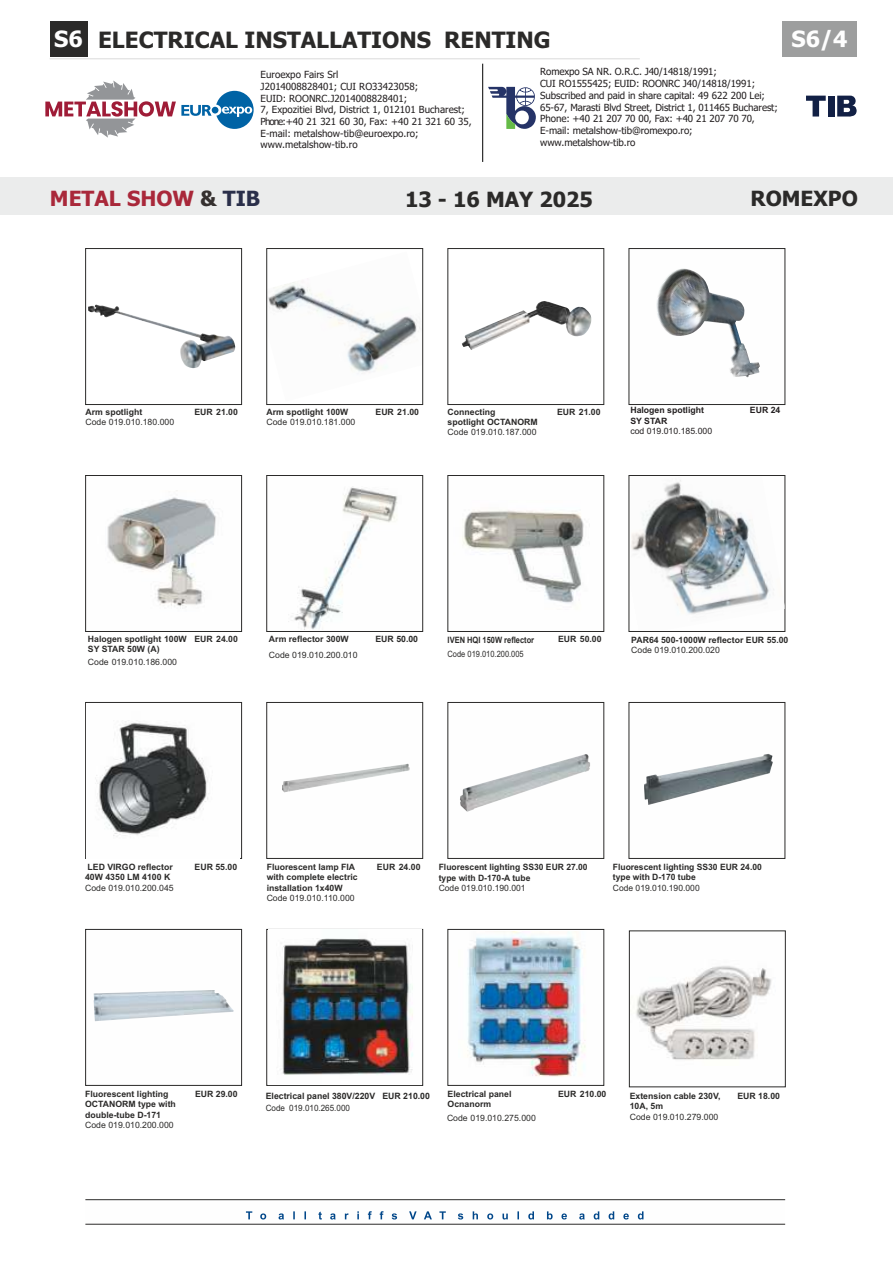
<style>
.page{position:relative;width:893px;height:1263px;background:#fff}
.page>*{position:absolute;margin:0;border:0;box-sizing:border-box;transform-origin:0 0}
.t1{font:700 22.5px "Tahoma";color:#2b2a29}
.t2{font:700 22.5px "Tahoma";color:#fefefe}
.t3{font:700 21px "Tahoma";color:#2b2a29}
.t4{font:700 21px "Tahoma";color:#a9283a}
.t5{font:9.75px/11.7px "Tahoma";letter-spacing:-.01em;color:#231f20}
.t6{font:700 8.7px/10.5px "Arial";color:#2b2a29}
.t7{font:8.7px "Arial";color:#2b2a29}
.t8{font:700 8.7px "Arial";color:#231f20}
.t9{font:700 8.7px "Arial";color:#2b2a29;scale:.86 1}
.t10{font:8.7px "Arial";color:#2b2a29;scale:.86 1}
.t11{font:8.7px "Arial";color:#2b2a29;scale:.93 1}
.t12{font:8.7px "Arial";color:#231f20}
.t13{font:700 8.7px "Arial";color:#2b2a29}
.s1{color:#fefefe}
.s2{color:#35302f}
.s3{color:#2a2f4a}
.s4{font-style:inherit}
</style>
<div class="page">
<svg style="left:50px;top:59px;width:589px;height:1px"></svg>
<div style="left:50px;top:22px;width:38px;height:35px;background:#2b2a29"></div>
<div style="left:782px;top:22px;width:74px;height:35px;background:#9d9e9e"></div>
<div style="left:0;top:177px;width:893px;height:38px;background:#ebecec"></div>
<hr style="left:85px;top:1199px;width:700px;height:1px;background:#2b2a29">
<hr style="left:85px;top:1224px;width:700px;height:1px;background:#2b2a29">
<img style="left:88px;top:304px;width:147px;height:64px">
<div style="left:85px;top:248px;width:157px;height:157px;border:1px solid #2b2a29"></div>
<img style="left:268px;top:278px;width:152px;height:95px">
<div style="left:266px;top:248px;width:157px;height:157px;border:1px solid #2b2a29"></div>
<img style="left:462px;top:301px;width:129px;height:49px">
<div style="left:448px;top:248px;width:156px;height:157px;border:1px solid #2b2a29"></div>
<div style="left:629px;top:248px;width:156px;height:157px;border:1px solid #2b2a29"></div>
<div style="left:85px;top:475px;width:157px;height:157px;border:1px solid #2b2a29"></div>
<div style="left:266px;top:475px;width:157px;height:157px;border:1px solid #2b2a29"></div>
<img style="left:656px;top:269px;width:104px;height:109px">
<div style="left:448px;top:475px;width:156px;height:157px;border:1px solid #2b2a29"></div>
<div style="left:629px;top:475px;width:156px;height:157px;border:1px solid #2b2a29"></div>
<div style="left:85px;top:702px;width:157px;height:157px;border:1px solid #2b2a29"></div>
<div style="left:266px;top:702px;width:157px;height:157px;border:1px solid #2b2a29"></div>
<img style="left:462px;top:510px;width:122px;height:93px">
<div style="left:448px;top:702px;width:156px;height:157px;border:1px solid #2b2a29"></div>
<div style="left:629px;top:702px;width:156px;height:157px;border:1px solid #2b2a29"></div>
<div style="left:85px;top:929px;width:157px;height:157px;border:1px solid #2b2a29"></div>
<div style="left:266px;top:929px;width:157px;height:157px;border:1px solid #2b2a29"></div>
<div style="left:448px;top:929px;width:156px;height:157px;border:1px solid #2b2a29"></div>
<img style="left:86px;top:703px;width:154px;height:155px">
<div style="left:629px;top:931px;width:157px;height:156px;border:1px solid #2b2a29"></div>
<img style="left:107px;top:490px;width:109px;height:118px">
<img style="left:291px;top:486px;width:107px;height:144px">
<img style="left:631px;top:477px;width:153px;height:154px">
<img style="left:282px;top:764px;width:128px;height:28px">
<img style="left:460px;top:754px;width:130px;height:58px">
<img style="left:644px;top:754px;width:129px;height:51px">
<img style="left:94px;top:990px;width:140px;height:31px">
<img style="left:268px;top:930px;width:153px;height:145px">
<img style="left:467px;top:931px;width:119px;height:146px">
<img style="left:636px;top:966px;width:136px;height:94px">
<svg style="left:246px;top:1211px;width:397px;height:8px"></svg>
<svg style="left:488px;top:87px;width:48px;height:42px"></svg>
<svg style="left:806px;top:96px;width:20px;height:21px"></svg>
<div style="left:828px;top:96px;width:7px;height:21px;background:#122045"></div>
<svg style="left:837px;top:96px;width:20px;height:21px"></svg>
<svg style="left:45px;top:80px;width:209px;height:58px"></svg>
<h1 class="t1" style="left:54px;top:30px;width:498px"><span class="s1">S6</span> ELECTRICAL INSTALLATIONS RENTING</h1>
<h1 class="t2" style="left:791px;top:30px;width:57px">S6/4</h1>
<p class="t5" style="left:261px;top:69px;width:213px">Euroexpo Fairs Srl<br>J2014008828401; CUI RO33423058;<br>EUID: ROONRC.J2014008828401;<br>7, Expozitiei Blvd, District 1, 012101 Bucharest; Phone:+40 21 321 60 30, Fax: +40 21 321 60 35, E-mail: metalshow-tib@euroexpo.ro; www.metalshow-tib.ro</p>
<p class="t5" style="left:540px;top:67px;width:239px">Romexpo SA NR. O.R.C. J40/14818/1991;<br>CUI RO1555425; EUID: ROONRC J40/14818/1991; Subscribed and paid in share capital: 49 622 200 Lei; 65-67, Marasti Blvd Street, District 1, 011465 Bucharest; Phone: +40 21 207 70 00, Fax: +40 21 207 70 70, E-mail: metalshow-tib@romexpo.ro; www.metalshow-tib.ro</p>
<h2 class="t4" style="left:50px;top:190px;width:212px">METAL SHOW <span class="s2">&amp;</span> <span class="s3">TIB</span></h2>
<h2 class="t3" style="left:405px;top:191px;width:189px">1<span class="s4">3</span> - 1<span class="s4">6</span> MAY 202<span class="s4">5</span></h2>
<h2 class="t3" style="left:750px;top:190px;width:109px">ROMEXPO</h2>
<p class="t6" style="left:85px;top:407px;width:58px">Arm spotlight</p>
<p class="t6" style="left:194px;top:407px;width:45px">EUR 21.00</p>
<p class="t7" style="left:85px;top:418px;width:90px">Code 019.010.180.000</p>
<p class="t6" style="left:266px;top:407px;width:83px">Arm spotlight 100W</p>
<p class="t6" style="left:375px;top:407px;width:45px">EUR 21.00</p>
<p class="t7" style="left:266px;top:419px;width:90px">Code 019.010.181.000</p>
<p class="t6" style="left:448px;top:407px;width:49px">Connecting</p>
<p class="t6" style="left:557px;top:407px;width:45px">EUR 21.00</p>
<p class="t6" style="left:448px;top:417px;width:92px">spotlight OCTANORM</p>
<p class="t7" style="left:448px;top:429px;width:90px">Code 019.010.187.000</p>
<p class="t8" style="left:630px;top:407px;width:75px">Halogen spotlight</p>
<p class="t8" style="left:750px;top:407px;width:32px">EUR 24</p>
<p class="t8" style="left:630px;top:418px;width:38px">SY STAR</p>
<p class="t12" style="left:630px;top:428px;width:83px">cod 019.010.185.000</p>
<p class="t6" style="left:88px;top:634px;width:100px">Halogen spotlight 100W<br>SY STAR 50W (A)</p>
<p class="t6" style="left:194px;top:634px;width:45px">EUR 24.00</p>
<p class="t7" style="left:88px;top:658px;width:91px">Code 019.010.186.000</p>
<p class="t6" style="left:269px;top:634px;width:81px">Arm reflector 300W</p>
<p class="t13" style="left:375px;top:633px;width:44px"><span class="s4">EU</span>R 50.00</p>
<p class="t7" style="left:269px;top:651px;width:90px">Code 019.010.200.010</p>
<p class="t9" style="left:448px;top:634px;width:102px">IVEN HQI 150W reflector</p>
<p class="t6" style="left:558px;top:634px;width:45px">EUR 50.00</p>
<p class="t10" style="left:447px;top:651px;width:90px">Code 019.010.200.005</p>
<p class="t6" style="left:631px;top:635px;width:159px">PAR64 500-1000W reflector EUR 55.00</p>
<p class="t7" style="left:631px;top:647px;width:90px">Code 019.010.200.020</p>
<p class="t6" style="left:88px;top:862px;width:87px">LED VIRGO reflector</p>
<p class="t6" style="left:195px;top:862px;width:44px">EUR 55.00</p>
<p class="t6" style="left:85px;top:873px;width:87px">40W 4350 LM 4100 K</p>
<p class="t7" style="left:85px;top:884px;width:90px">Code 019.010.200.045</p>
<p class="t6" style="left:267px;top:862px;width:93px">Fluorescent lamp FIA with complete electric installation 1x40W</p>
<p class="t7" style="left:267px;top:895px;width:89px">Code 019.010.110.000</p>
<p class="t6" style="left:377px;top:863px;width:45px">EUR 24.00</p>
<p class="t6" style="left:439px;top:863px;width:150px">Fluorescent lighting SS30 EUR 27.00 type with D-170-A tube</p>
<p class="t7" style="left:439px;top:885px;width:88px">Code 019.010.190.001</p>
<p class="t6" style="left:613px;top:862px;width:150px">Fluorescent lighting SS30 EUR 24.00 type with D-170 tube</p>
<p class="t7" style="left:613px;top:884px;width:88px">Code 019.010.190.000</p>
<p class="t6" style="left:85px;top:1089px;width:85px">Fluorescent lighting</p>
<p class="t6" style="left:195px;top:1089px;width:44px">EUR 29.00</p>
<p class="t6" style="left:85px;top:1100px;width:92px">OCTANORM type with double-tube D-171</p>
<p class="t7" style="left:85px;top:1122px;width:90px">Code 019.010.200.000</p>
<p class="t6" style="left:266px;top:1090px;width:166px">Electrical panel 380V/220V EUR 210.00</p>
<p class="t11" style="left:266px;top:1104px;width:92px">Code 019.010.265.000</p>
<p class="t6" style="left:448px;top:1089px;width:65px">Electrical panel</p>
<p class="t6" style="left:558px;top:1089px;width:50px">EUR 210.00</p>
<p class="t6" style="left:448px;top:1100px;width:45px">Ocnanorm</p>
<p class="t7" style="left:447px;top:1114px;width:90px">Code 019.010.275.000</p>
<p class="t6" style="left:630px;top:1091px;width:92px">Extension cable 230V,</p>
<p class="t6" style="left:737px;top:1091px;width:44px">EUR 18.00</p>
<p class="t6" style="left:630px;top:1102px;width:35px">10A, 5m</p>
<p class="t7" style="left:630px;top:1113px;width:90px">Code 019.010.279.000</p>
</div>
